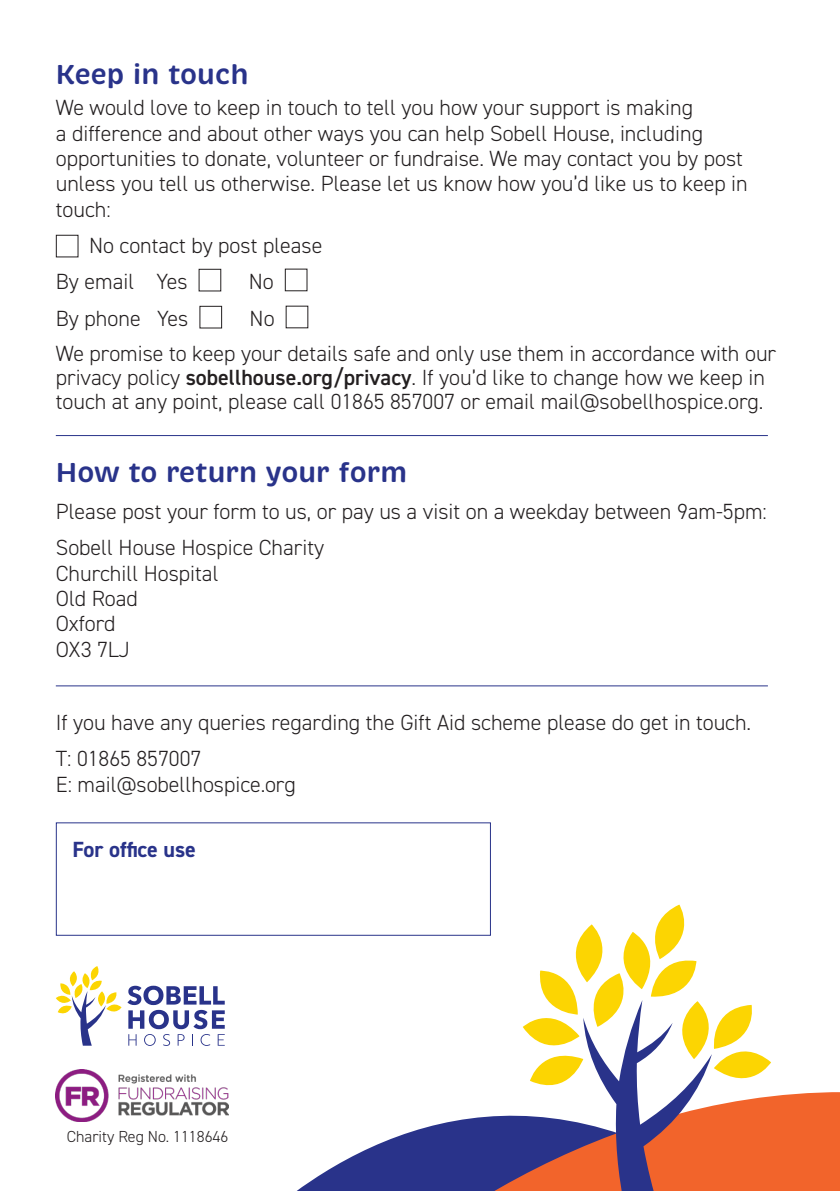
<style>
.page{position:relative;width:840px;height:1191px;background:#fff}
.page>*{position:absolute;margin:0;border:0;box-sizing:border-box;transform-origin:0 0}
.t1{font:600 28px "Brevia";color:#29338a}
.t2{font:300 22px/25.4px "DIN2014";color:#231f20}
.t3{font:700 22px "DIN2014";color:#29338a}
.t4{font:300 16px "DIN2014";color:#231f20}
.s1{font-weight:600}
</style>
<div class="page">
<div style="left:199px;top:306px;width:23px;height:22px;border:1px solid #231f20"></div>
<div style="left:56px;top:235px;width:22px;height:22px;border:1px solid #231f20"></div>
<img style="left:56px;top:1069px;width:172px;height:52px">
<svg style="left:56px;top:966px;width:65px;height:79px"></svg>
<svg style="left:127px;top:985px;width:98px;height:60px"></svg>
<svg style="left:297px;top:1119px;width:168px;height:72px;fill:#29338a"></svg>
<svg style="left:465px;top:1061px;width:374px;height:130px"></svg>
<svg style="left:522px;top:904px;width:248px;height:287px"></svg>
<hr style="left:56px;top:435px;width:711px;height:1px;background:#29338a">
<hr style="left:56px;top:685px;width:711px;height:1px;background:#29338a">
<p class="t1" style="left:56px;top:57px;width:194px">Keep in touch</p>
<p class="t2" style="left:56px;top:95px;width:693px">We would love to keep in touch to tell you how your support is making<br>a difference and about other ways you can help Sobell House, including opportunities to donate, volunteer or fundraise. We may contact you by post unless you tell us otherwise. Please let us know how you’d like us to keep in touch:</p>
<p class="t2" style="left:89px;top:233px;width:235px">No contact by post please</p>
<p class="t2" style="left:56px;top:269px;width:133px">By email Yes</p>
<p class="t2" style="left:249px;top:269px;width:26px">No</p>
<p class="t2" style="left:56px;top:305px;width:134px">By phone Yes</p>
<p class="t2" style="left:249px;top:305px;width:26px">No</p>
<p class="t2" style="left:56px;top:341px;width:721px;line-height:24px">We promise to keep your details safe and only use them in accordance with our privacy policy <span class="s1">sobellhouse.org/privacy</span>. If you’d like to change how we keep in touch at any point, please call 01865 857007 or email mail@sobellhospice.org.</p>
<p class="t1" style="left:56px;top:455px;width:352px">How to return your form</p>
<p class="t2" style="left:56px;top:498px;width:712px">Please post your form to us, or pay us a visit on a weekday between 9am-5pm:</p>
<p class="t2" style="left:56px;top:535px;width:270px">Sobell House Hospice Charity<br>Churchill Hospital<br>Old Road<br>Oxford<br>OX3 7LJ</p>
<p class="t2" style="left:56px;top:709px;width:696px">If you have any queries regarding the Gift Aid scheme please do get in touch.</p>
<p class="t2" style="left:56px;top:746px;width:241px">T: 01865 857007<br>E: mail@sobellhospice.org</p>
<p class="t3" style="left:72px;top:834px;width:125px">For office use</p>
<p class="t4" style="left:67px;top:1126px;width:163px">Charity Reg No. 1118646</p>
</div>
